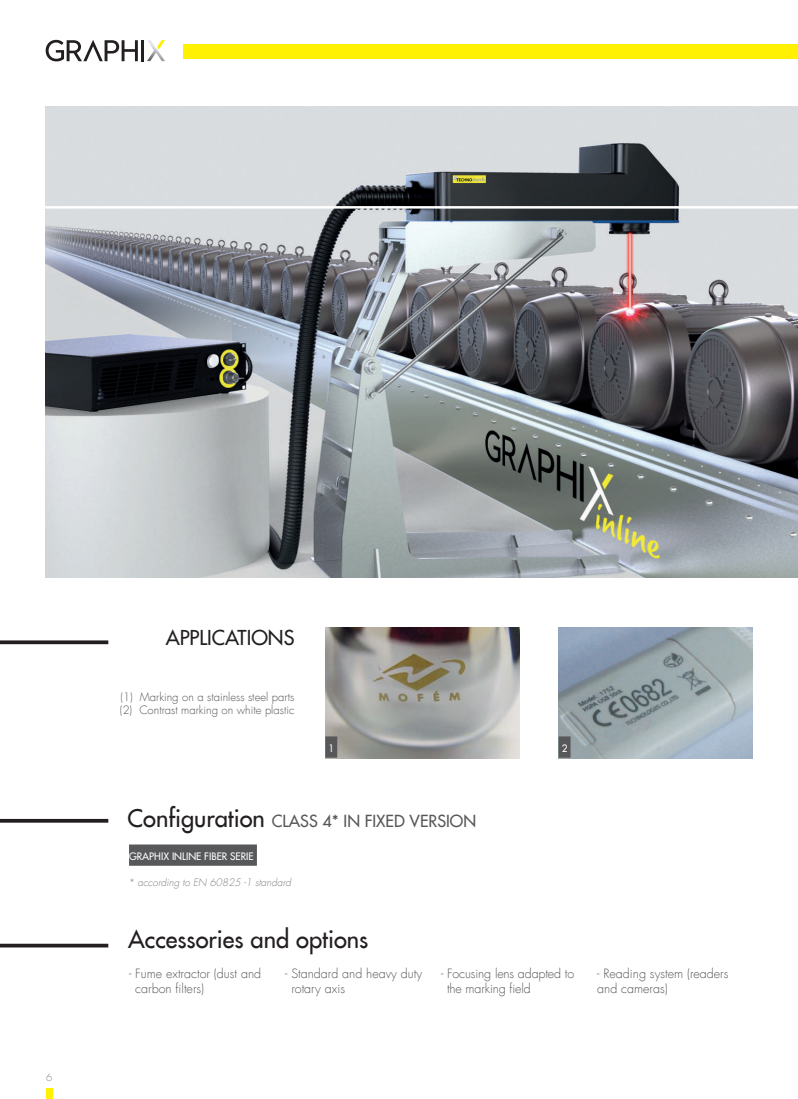
<style>
.page{position:relative;width:798px;height:1099px;background:#fff}
.page>*{position:absolute;margin:0;border:0;box-sizing:border-box;transform-origin:0 0}
.t1{font:23.75px "Futura LT";color:#231f20}
.t2{font:500 20px "Futura Std";color:#231f20}
.t3{font:500 16.25px "Futura Std";color:#57585a}
.t4{font:300 12.5px/15px "Futura LT";color:#57585a}
.t5{font:300 11.25px/13.5px "Futura LT";color:#57585a}
.t6{font:italic 300 10px "Futura LT";color:#808285}
.t7{font:500 10px "Futura Std";color:#fff}
.t8{font:300 10px "Futura Std";color:#808285}
.s1{font-family:"Futura LT";font-weight:400;font-size:23.75px;color:#231f20}
</style>
<div class="page">
<div style="left:46px;top:1088px;width:7px;height:10px;background:#fff101"></div>
<img style="left:46px;top:106px;width:751px;height:471px">
<img style="left:325px;top:627px;width:194px;height:131px">
<img style="left:558px;top:627px;width:194px;height:131px">
<div style="left:325px;top:736px;width:12px;height:21px;background:#57585a"></div>
<div style="left:558px;top:736px;width:12px;height:21px;background:#57585a"></div>
<div style="left:183px;top:44px;width:614px;height:14px;background:#fff101"></div>
<svg style="left:46px;top:40px;width:92px;height:21px"></svg>
<hr style="left:141px;top:40px;width:2px;height:21px;background:#231f20">
<svg style="left:147px;top:40px;width:18px;height:21px"></svg>
<hr style="left:0;top:206px;width:797px;height:2px;background:#fff">
<svg style="left:0;top:640px;width:108px;height:4px"></svg>
<hr style="left:0;top:819px;width:108px;height:3px;background:#231f20">
<div style="left:129px;top:844px;width:128px;height:21px;background:#57585a"></div>
<svg style="left:0;top:943px;width:108px;height:4px"></svg>
<p class="t8" style="left:46px;top:1071px;width:8px">6</p>
<h2 class="t2" style="left:166px;top:624px;width:130px">APPLICATIONS</h2>
<p class="t5" style="left:120px;top:690px;width:176px">(1) Marking on a stainless steel parts (2) Contrast marking on white plastic</p>
<p class="t7" style="left:328px;top:742px;width:7px">1</p>
<p class="t7" style="left:561px;top:742px;width:7px">2</p>
<h3 class="t3" style="left:127px;top:811px;width:350px"><span class="s1">Configuration</span> CLASS 4* IN FIXED VERSION</h3>
<p class="t7" style="left:129px;top:850px;width:126px">GRAPHIX INLINE FIBER SERIE</p>
<p class="t6" style="left:128px;top:876px;width:164px">* according to EN 60825 -1 standard</p>
<h1 class="t1" style="left:128px;top:924px;width:242px">Accessories and options</h1>
<p class="t4" style="left:135px;top:966px;width:127px;text-indent:-6px">- Fume extractor (dust and carbon filters)</p>
<p class="t4" style="left:291px;top:966px;width:132px;text-indent:-6px">- Standard and heavy duty rotary axis</p>
<p class="t4" style="left:447px;top:966px;width:128px;text-indent:-6px">- Focusing lens adapted to the marking field</p>
<p class="t4" style="left:597px;top:966px;width:133px">- Reading system (readers and cameras)</p>
</div>
